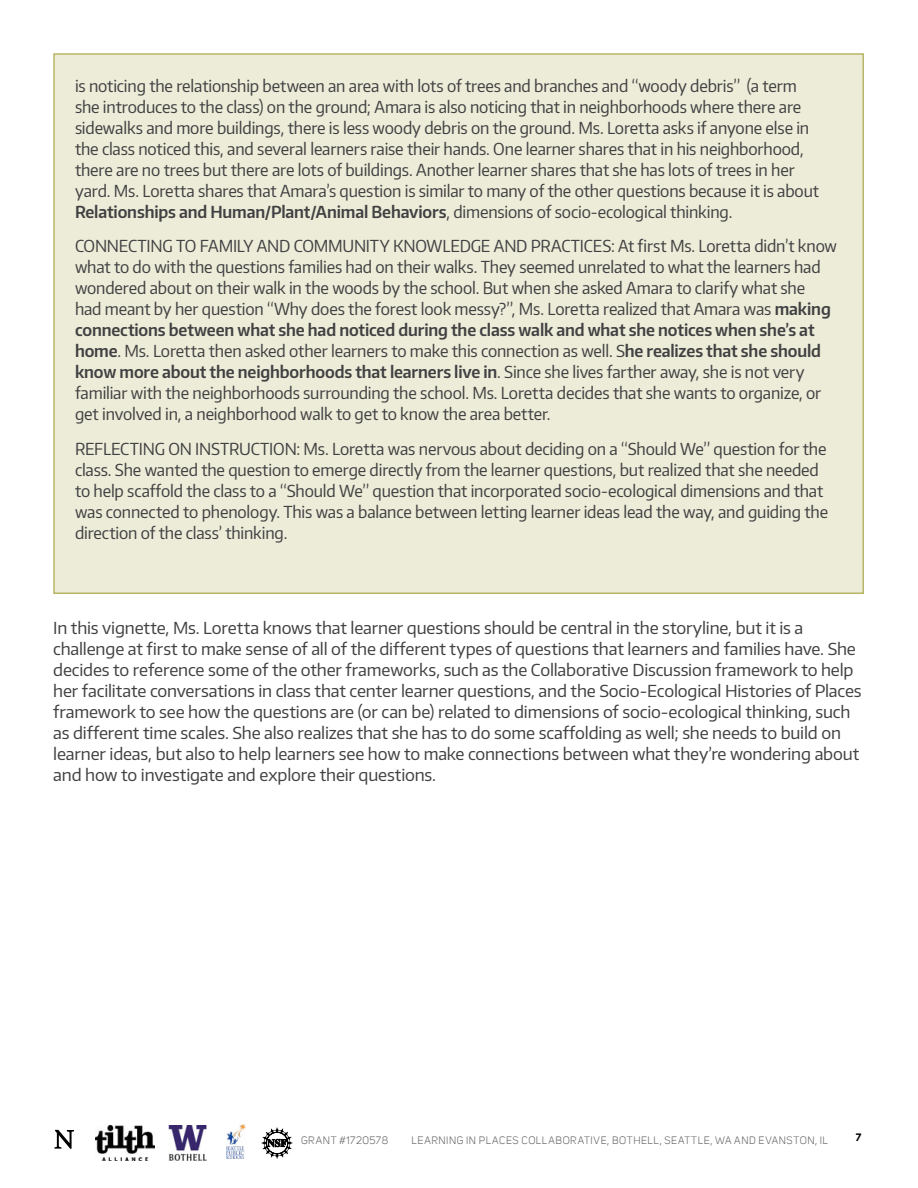
<style>
.page{position:relative;width:918px;height:1188px;background:#fff}
.page>*{position:absolute;margin:0;border:0;box-sizing:border-box;transform-origin:0 0}
.vignette_text{font:16.5px/21px "Encode Sans Narrow";letter-spacing:-.01em;color:#414042}
.text{font:16.5px/21px "Encode Sans Normal";letter-spacing:-.01em;color:#414042}
.t1{font:10.5px "Uni Sans";letter-spacing:.055em;color:#636466}
.t2{font:700 10.5px "Uni Sans";color:#000}
.s1{font-weight:600}
</style>
<div class="page">
<img style="left:226px;top:1125px;width:19px;height:34px">
<img style="left:169px;top:1126px;width:37px;height:34px">
<img style="left:95px;top:1126px;width:60px;height:34px">
<svg style="left:54px;top:1130px;width:20px;height:19px"></svg>
<svg style="left:262px;top:1128px;width:30px;height:30px"></svg>
<div style="left:54px;top:54px;width:809px;height:539px;background:#ececd8"></div>
<p class="vignette_text" style="left:75px;top:75px;width:746px">is noticing the relationship between an area with lots of trees and branches and “woody debris” (a term she introduces to the class) on the ground; Amara is also noticing that in neighborhoods where there are sidewalks and more buildings, there is less woody debris on the ground. Ms. Loretta asks if anyone else in the class noticed this, and several learners raise their hands. One learner shares that in his neighborhood, there are no trees but there are lots of buildings. Another learner shares that she has lots of trees in her yard. Ms. Loretta shares that Amara’s question is similar to many of the other questions because it is about <span class="s1">Relationships and Human/Plant/Animal Behaviors</span>, dimensions of socio-ecological thinking.</p>
<p class="vignette_text" style="left:75px;top:235px;width:764px">CONNECTING TO FAMILY AND COMMUNITY KNOWLEDGE AND PRACTICES: At first Ms. Loretta didn’t know what to do with the questions families had on their walks. They seemed unrelated to what the learners had wondered about on their walk in the woods by the school. But when she asked Amara to clarify what she<br>had meant by her question “Why does the forest look messy?”, Ms. Loretta realized that Amara was <span class="s1">making connections between what she had noticed during the class walk and what she notices when she’s at home</span>. Ms. Loretta then asked other learners to make this connection as well. S<span class="s1">he realizes that she should know more about the neighborhoods that learners live in</span>. Since she lives farther away, she is not very familiar with the neighborhoods surrounding the school. Ms. Loretta decides that she wants to organize, or get involved in, a neighborhood walk to get to know the area better.</p>
<p class="vignette_text" style="left:75px;top:438px;width:755px">REFLECTING ON INSTRUCTION: Ms. Loretta was nervous about deciding on a “Should We” question for the class. She wanted the question to emerge directly from the learner questions, but realized that she needed to help scaffold the class to a “Should We” question that incorporated socio-ecological dimensions and that was connected to phenology. This was a balance between letting learner ideas lead the way, and guiding the direction of the class’ thinking.</p>
<p class="text" style="left:53px;top:616px;width:810px">In this vignette, Ms. Loretta knows that learner questions should be central in the storyline, but it is a challenge at first to make sense of all of the different types of questions that learners and families have. She decides to reference some of the other frameworks, such as the Collaborative Discussion framework to help her facilitate conversations in class that center learner questions, and the Socio-Ecological Histories of Places framework to see how the questions are (or can be) related to dimensions of socio-ecological thinking, such as different time scales. She also realizes that she has to do some scaffolding as well; she needs to build on learner ideas, but also to help learners see how to make connections between what they’re wondering about and how to investigate and explore their questions.</p>
<p class="t1" style="left:301px;top:1135px;width:89px">GRANT #1720578</p>
<p class="t1" style="left:412px;top:1135px;width:418px">LEARNING IN PLACES COLLABORATIVE, BOTHELL, SEATTLE, WA AND EVANSTON, IL</p>
<p class="t2" style="left:856px;top:1131px;width:7px">7</p>
</div>
